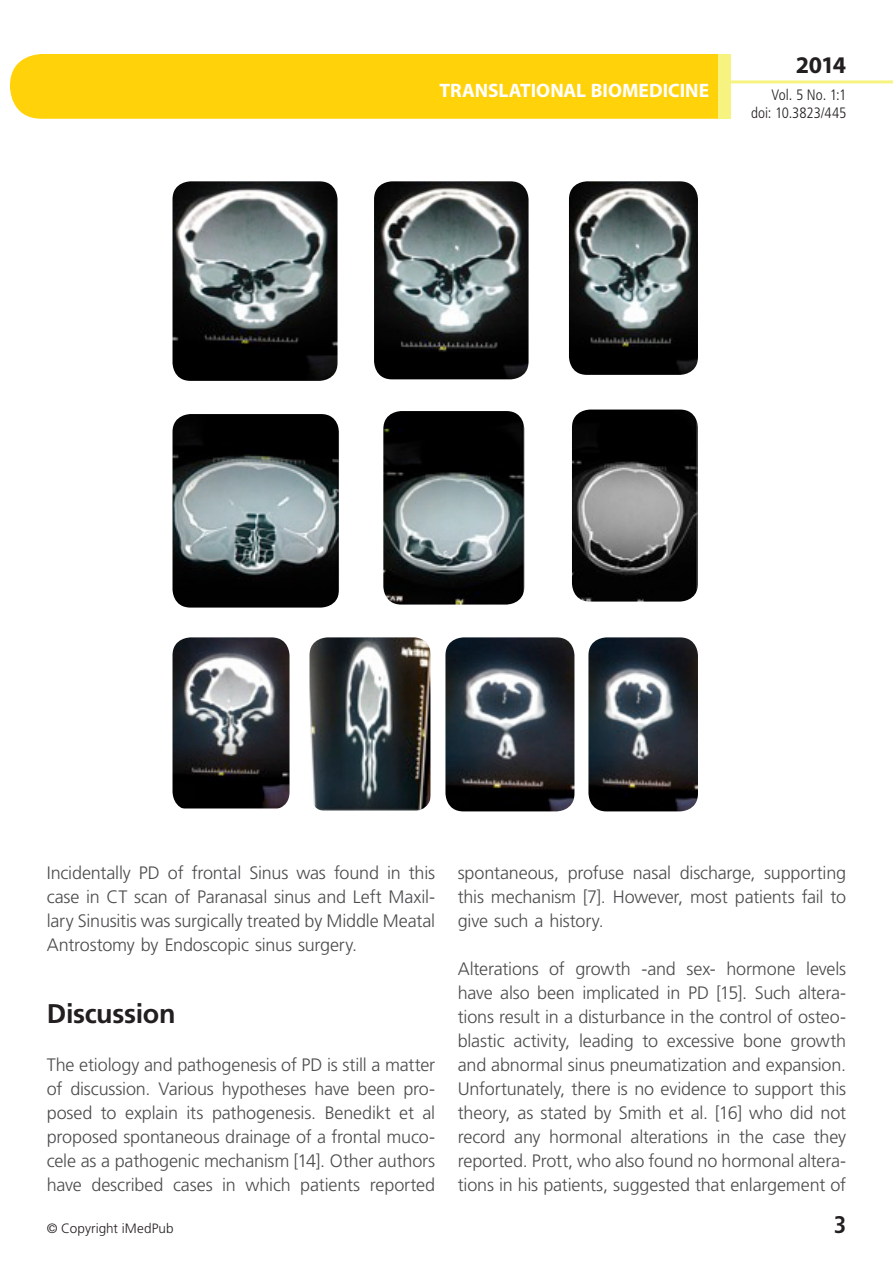
<style>
.page{position:relative;width:893px;height:1263px;background:#fff}
.page>*{position:absolute;margin:0;border:0;box-sizing:border-box;transform-origin:0 0}
._02-Subtit{font:700 27px "Frutiger LT Std";letter-spacing:-.015em;color:#231f20}
.t1{font:700 24px "Myriad Pro";color:#231f20}
._01-txt_80{font:700 condensed 24px "Frutiger LT Std";color:#231f20}
._01-txt_80-2{font:700 19.5px "Myriad Pro";color:#fff}
._01-txt_80-3{font:300 18px/24px "Frutiger LT Std";letter-spacing:-.01em;color:#4b4c4d;text-align:justify}
.t2{font:300 condensed 15px "Frutiger LT Std";color:#231f20}
.t3{font:300 13.5px "Frutiger LT Std";letter-spacing:.005em;color:#231f20}
</style>
<div class="page">
<div style="left:10px;top:54px;width:775px;height:65px;background:#ffd20a;border-radius:32px"></div>
<div style="left:732px;top:0;width:161px;height:161px;background:#fff"></div>
<hr style="left:730px;top:80px;width:163px;height:3px;background:#f7f380">
<div style="left:718px;top:54px;width:13px;height:65px;background:#f7f380"></div>
<img style="left:172px;top:414px;width:167px;height:194px">
<img style="left:383px;top:411px;width:141px;height:194px">
<img style="left:572px;top:410px;width:126px;height:192px">
<img style="left:172px;top:637px;width:118px;height:172px">
<img style="left:309px;top:637px;width:122px;height:174px">
<img style="left:445px;top:637px;width:129px;height:174px">
<img style="left:588px;top:637px;width:110px;height:174px">
<img style="left:172px;top:181px;width:166px;height:200px">
<img style="left:374px;top:181px;width:155px;height:198px">
<img style="left:569px;top:181px;width:129px;height:194px">
<p class="_01-txt_80-2" style="left:440px;top:78px;width:271px">TRANSLATIONAL BIOMEDICINE</p>
<p class="t1" style="left:796px;top:49px;width:52px">2014</p>
<p class="t2" style="left:771px;top:86px;width:76px">Vol. 5 No. 1:1</p>
<p class="t2" style="left:751px;top:104px;width:97px">doi: 10.3823/445</p>
<p class="_01-txt_80-3" style="left:47px;top:861px;width:390px">Incidentally PD of frontal Sinus was found in this case in CT scan of Paranasal sinus and Left Maxil&shy;lary Sinusitis was surgically treated by Middle Meatal Antrostomy by Endoscopic sinus surgery.</p>
<p class="_02-Subtit" style="left:47px;top:997px;width:130px">Discussion</p>
<p class="_01-txt_80-3" style="left:47px;top:1053px;width:390px">The etiology and pathogenesis of PD is still a matter of discussion. Various hypotheses have been pro&shy;posed to explain its pathogenesis. Benedikt et al proposed spontaneous drainage of a frontal muco&shy;cele as a pathogenic mechanism [14]. Other authors have described cases in which patients reported</p>
<p class="_01-txt_80-3" style="left:458px;top:861px;width:390px">spontaneous, profuse nasal discharge, supporting this mechanism [7]. However, most patients fail to give such a history.</p>
<p class="_01-txt_80-3" style="left:458px;top:957px;width:390px">Alterations of growth -and sex- hormone levels have also been implicated in PD [15]. Such altera&shy;tions result in a disturbance in the control of osteo&shy;blastic activity, leading to excessive bone growth and abnormal sinus pneumatization and expansion.<br>Unfortunately, there is no evidence to support this theory, as stated by Smith et al. [16] who did not record any hormonal alterations in the case they reported. Prott, who also found no hormonal altera&shy;tions in his patients, suggested that enlargement of</p>
<p class="t3" style="left:47px;top:1220px;width:128px">© Copyright iMedPub</p>
<p class="_01-txt_80" style="left:834px;top:1210px;width:14px">3</p>
</div>
